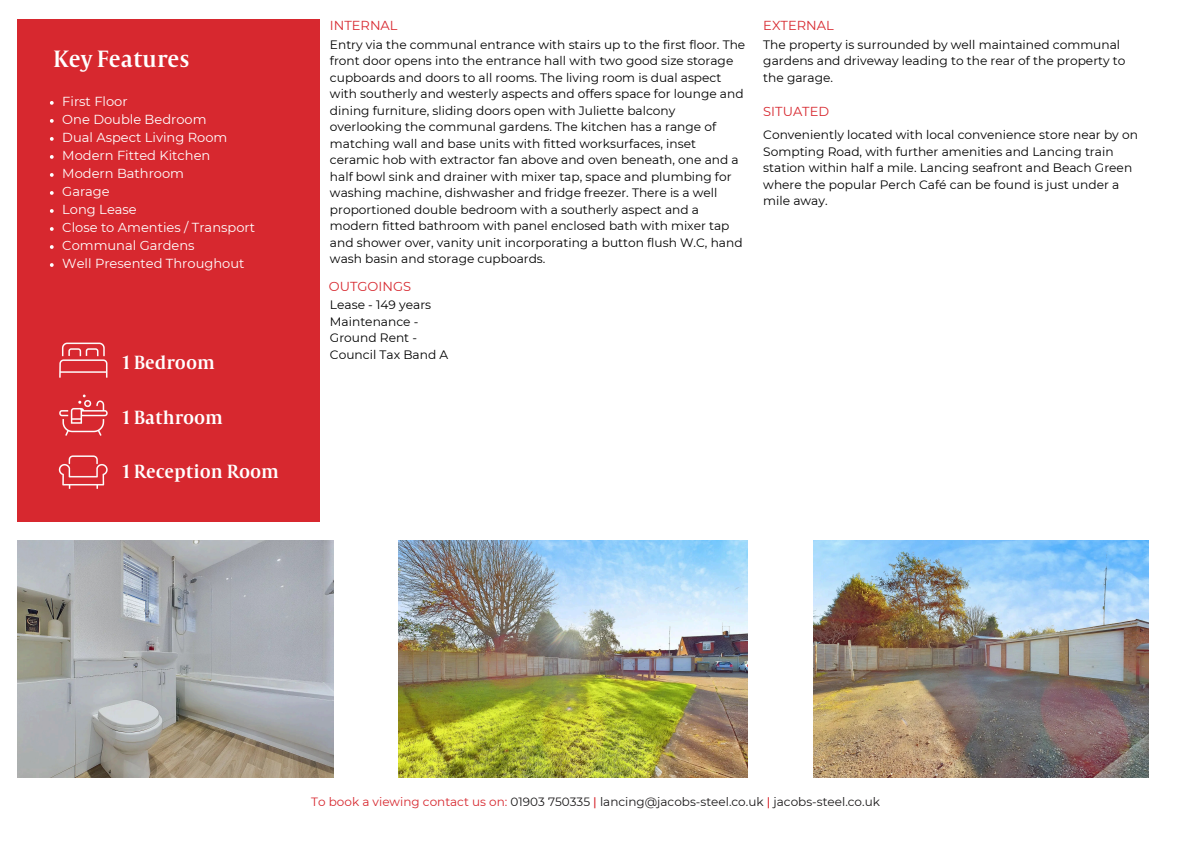
<style>
.page{position:relative;width:1191px;height:843px;background:#fff}
.page>*{position:absolute;margin:0;border:0;box-sizing:border-box;transform-origin:0 0}
.t1{font:26px "Capitolium Road";color:#fff}
.t2{font:21px "Capitolium Road";color:#fff}
.t3{font:13px "Montserrat";color:#fff}
.t4{font:13px "Montserrat";color:#d7282f}
.t5{font:12.2px/16.5px "Montserrat";color:#000}
.t6{font:12px "Montserrat";color:#191718}
.s1{color:#d7282f}
.s2{font-weight:500;color:#d7282f}
</style>
<div class="page">
<div style="left:17px;top:19px;width:303px;height:502px;background:#d7282f"></div>
<img style="left:58px;top:455px;width:50px;height:34px">
<img style="left:59px;top:394px;width:49px;height:42px">
<img style="left:59px;top:342px;width:49px;height:36px">
<img style="left:813px;top:540px;width:335px;height:237px">
<img style="left:17px;top:540px;width:316px;height:237px">
<img style="left:398px;top:540px;width:349px;height:237px">
<svg style="left:50px;top:101px;width:4px;height:4px"></svg>
<svg style="left:50px;top:119px;width:4px;height:4px"></svg>
<svg style="left:50px;top:137px;width:4px;height:4px"></svg>
<svg style="left:50px;top:155px;width:4px;height:4px"></svg>
<svg style="left:50px;top:173px;width:4px;height:4px"></svg>
<svg style="left:50px;top:191px;width:4px;height:4px"></svg>
<svg style="left:50px;top:209px;width:4px;height:4px"></svg>
<svg style="left:50px;top:227px;width:4px;height:4px"></svg>
<svg style="left:50px;top:245px;width:4px;height:4px"></svg>
<svg style="left:50px;top:263px;width:4px;height:4px"></svg>
<p class="t1" style="left:53px;top:50px;width:138px">Key Features</p>
<p class="t3" style="left:62px;top:94px;width:67px">First Floor</p>
<p class="t3" style="left:62px;top:112px;width:146px">One Double Bedroom</p>
<p class="t3" style="left:62px;top:130px;width:166px">Dual Aspect Living Room</p>
<h2 class="t3" style="left:62px;top:148px;width:150px">Modern Fitted Kitchen</h2>
<h2 class="t3" style="left:62px;top:166px;width:123px">Modern Bathroom</h2>
<h2 class="t3" style="left:62px;top:184px;width:49px">Garage</h2>
<h3 class="t3" style="left:62px;top:202px;width:76px">Long Lease</h3>
<p class="t3" style="left:62px;top:220px;width:194px">Close to Amenties / Transport</p>
<h3 class="t3" style="left:62px;top:238px;width:134px">Communal Gardens</h3>
<p class="t3" style="left:62px;top:256px;width:184px">Well Presented Throughout</p>
<p class="t2" style="left:123px;top:355px;width:93px">1 Bedroom</p>
<p class="t2" style="left:123px;top:410px;width:102px">1 Bathroom</p>
<p class="t2" style="left:123px;top:464px;width:158px">1 Reception Room</p>
<p class="t4" style="left:330px;top:17px;width:69px">INTERNAL</p>
<p class="t4" style="left:763px;top:17px;width:72px">EXTERNAL</p>
<p class="t5" style="left:330px;top:36px;width:417px">Entry via the communal entrance with stairs up to the first floor. The front door opens into the entrance hall with two good size storage cupboards and doors to all rooms. The living room is dual aspect with southerly and westerly aspects and offers space for lounge and dining furniture, sliding doors open with Juliette balcony overlooking the communal gardens. The kitchen has a range of matching wall and base units with fitted worksurfaces, inset ceramic hob with extractor fan above and oven beneath, one and a half bowl sink and drainer with mixer tap, space and plumbing for washing machine, dishwasher and fridge freezer. There is a well proportioned double bedroom with a southerly aspect and a modern fitted bathroom with panel enclosed bath with mixer tap and shower over, vanity unit incorporating a button flush W.C, hand wash basin and storage cupboards.</p>
<p class="t5" style="left:763px;top:36px;width:364px">The property is surrounded by well maintained communal gardens and driveway leading to the rear of the property to the garage.</p>
<p class="t4" style="left:763px;top:103px;width:67px">SITUATED</p>
<p class="t5" style="left:763px;top:127px;width:376px">Conveniently located with local convenience store near by on Sompting Road, with further amenities and Lancing train station within half a mile. Lancing seafront and Beach Green where the popular Perch Café can be found is just under a mile away.</p>
<p class="t4" style="left:329px;top:278px;width:84px">OUTGOINGS</p>
<p class="t5" style="left:330px;top:296px;width:103px">Lease - 149 years</p>
<p class="t5" style="left:330px;top:313px;width:90px">Maintenance -</p>
<h3 class="t5" style="left:330px;top:329px;width:89px">Ground Rent -</h3>
<p class="t5" style="left:330px;top:346px;width:120px">Council Tax Band A</p>
<h1 class="t6" style="left:311px;top:794px;width:570px"><span class="s1">To book a viewing contact us on:</span> 01903 750335 <span class="s2">|</span> lancing@jacobs-steel.co.uk <span class="s2">|</span> jacobs-steel.co.uk</h1>
</div>
